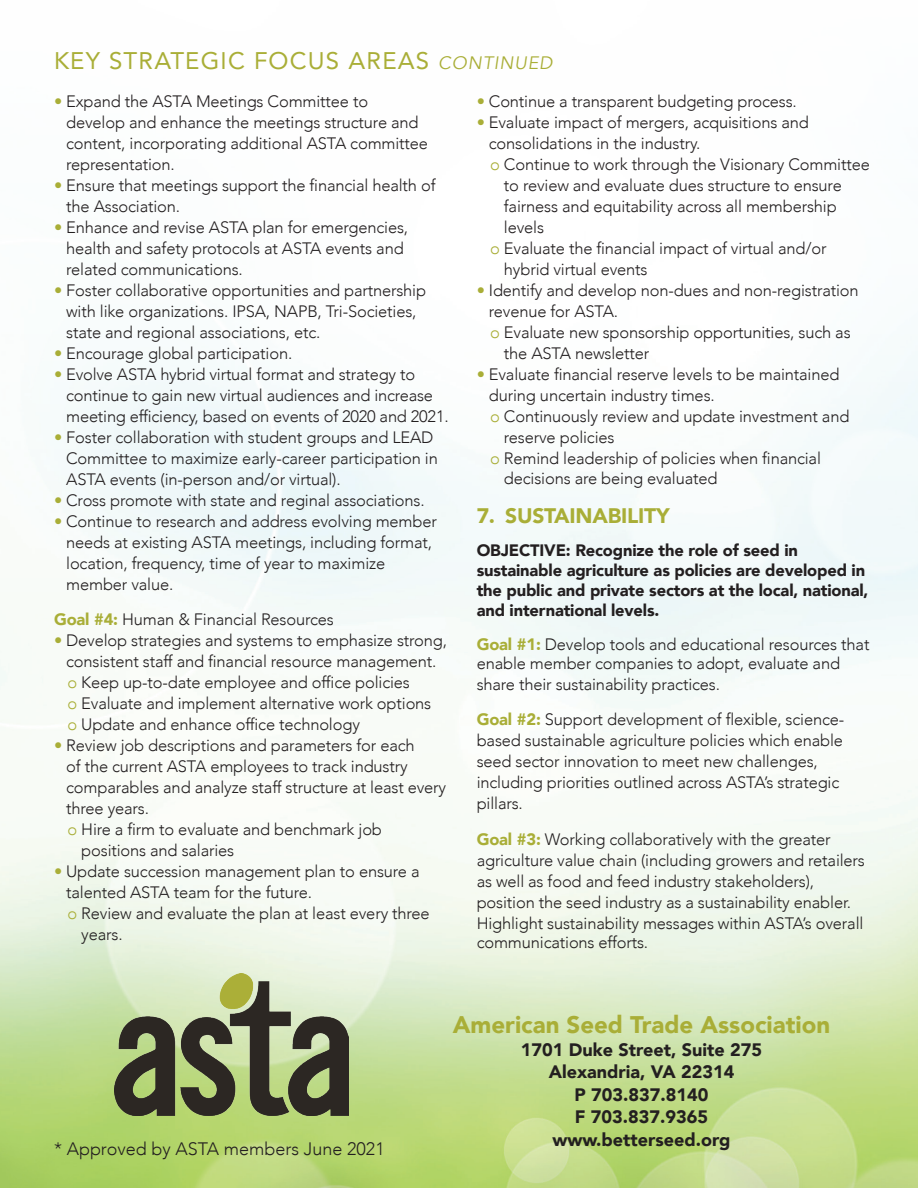
<style>
.page{position:relative;width:918px;height:1188px;background:#fff}
.page>*{position:absolute;margin:0;border:0;box-sizing:border-box;transform-origin:0 0}
.t1{font:24px "Avenir";letter-spacing:.05em;color:#a9ae37}
.t2{font:900 24px "Avenir";color:#a9ae37}
.t3{font:900 21px "Avenir";letter-spacing:-.01em;color:#a9ae37}
.t4{font:900 18px/22.5px "Avenir";color:#231f20;text-align:center}
.t5{font:300 18px "Avenir";color:#231f20}
.t6{font:300 16.5px/21px "Avenir";letter-spacing:-.01em;color:#231f20}
.t7{font:900 16.5px/19.8px "Avenir";letter-spacing:-.01em;color:#231f20}
.s1{font-style:italic;font-size:18px}
.s2{color:#a9ae37}
.s3{font-weight:900;color:#a9ae37}
</style>
<div class="page">
<img style="left:0;top:672px;width:918px;height:516px">
<img style="left:115px;top:974px;width:233px;height:141px">
<h1 class="t1" style="left:54px;top:41px;width:500px">KEY STRATEGIC FOCUS AREAS <span class="s1">CONTINUED</span></h1>
<p class="t6" style="left:66px;top:90px;width:363px;text-indent:-12px"><span class="s2">•</span> Expand the ASTA Meetings Committee to develop and enhance the meetings structure and content, incorporating additional ASTA committee representation.</p>
<p class="t6" style="left:66px;top:174px;width:371px;text-indent:-12px"><span class="s2">•</span> Ensure that meetings support the financial health of the Association.</p>
<p class="t6" style="left:66px;top:216px;width:343px;text-indent:-12px"><span class="s2">•</span> Enhance and revise ASTA plan for emergencies, health and safety protocols at ASTA events and related communications.</p>
<p class="t6" style="left:66px;top:279px;width:361px;text-indent:-12px"><span class="s2">•</span> Foster collaborative opportunities and partnership with like organizations. IPSA, NAPB, Tri-Societies, state and regional associations, etc.</p>
<p class="t6" style="left:54px;top:342px;width:240px"><span class="s2">•</span> Encourage global participation.</p>
<p class="t6" style="left:66px;top:363px;width:384px;text-indent:-12px"><span class="s2">•</span> Evolve ASTA hybrid virtual format and strategy to continue to gain new virtual audiences and increase meeting efficiency, based on events of 2020 and 2021.</p>
<p class="t6" style="left:66px;top:426px;width:373px;text-indent:-12px"><span class="s2">•</span> Foster collaboration with student groups and LEAD<br>Committee to maximize early-career participation in<br>ASTA events (in-person and/or virtual).</p>
<p class="t6" style="left:54px;top:489px;width:372px"><span class="s2">•</span> Cross promote with state and reginal associations.</p>
<p class="t6" style="left:66px;top:510px;width:372px;text-indent:-12px"><span class="s2">•</span> Continue to research and address evolving member needs at existing ASTA meetings, including format, location, frequency, time of year to maximize member value.</p>
<p class="t6" style="left:54px;top:608px;width:282px"><span class="s3">Goal #4:</span> Human &amp; Financial Resources</p>
<p class="t6" style="left:66px;top:629px;width:382px;text-indent:-12px"><span class="s2">•</span> Develop strategies and systems to emphasize strong, consistent staff and financial resource management. <span class="s2">o</span> Keep up-to-date employee and office policies<br><span class="s2">o</span> Evaluate and implement alternative work options<br><span class="s2">o</span> Update and enhance office technology</p>
<p class="t6" style="left:54px;top:735px;width:362px"><span class="s2">•</span> Review job descriptions and parameters for each</p>
<p class="t6" style="left:66px;top:756px;width:343px">of the current ASTA employees to track industry</p>
<p class="t6" style="left:66px;top:777px;width:382px">comparables and analyze staff structure at least every</p>
<p class="t6" style="left:66px;top:798px;width:84px">three years.</p>
<p class="t6" style="left:67px;top:819px;width:316px"><span class="s2">o</span> Hire a firm to evaluate and benchmark job</p>
<p class="t6" style="left:81px;top:840px;width:155px">positions and salaries</p>
<p class="t6" style="left:54px;top:861px;width:367px"><span class="s2">•</span> Update succession management plan to ensure a</p>
<p class="t6" style="left:66px;top:882px;width:247px">talented ASTA team for the future.</p>
<p class="t6" style="left:67px;top:903px;width:364px"><span class="s2">o</span> Review and evaluate the plan at least every three</p>
<p class="t6" style="left:81px;top:924px;width:43px">years.</p>
<p class="t6" style="left:477px;top:91px;width:322px"><span class="s2">•</span> Continue a transparent budgeting process.</p>
<p class="t6" style="left:477px;top:112px;width:334px"><span class="s2">•</span> Evaluate impact of mergers, acquisitions and</p>
<p class="t6" style="left:489px;top:133px;width:213px">consolidations in the industry.</p>
<p class="t6" style="left:490px;top:154px;width:381px"><span class="s2">o</span> Continue to work through the Visionary Committee</p>
<p class="t6" style="left:504px;top:175px;width:339px">to review and evaluate dues structure to ensure</p>
<p class="t6" style="left:504px;top:196px;width:334px">fairness and equitability across all membership</p>
<p class="t6" style="left:504px;top:217px;width:42px">levels</p>
<p class="t6" style="left:490px;top:238px;width:338px"><span class="s2">o</span> Evaluate the financial impact of virtual and/or</p>
<p class="t6" style="left:504px;top:259px;width:145px">hybrid virtual events</p>
<p class="t6" style="left:477px;top:280px;width:384px"><span class="s2">•</span> Identify and develop non-dues and non-registration</p>
<p class="t6" style="left:489px;top:301px;width:131px">revenue for ASTA.</p>
<p class="t6" style="left:490px;top:322px;width:362px"><span class="s2">o</span> Evaluate new sponsorship opportunities, such as</p>
<p class="t6" style="left:504px;top:343px;width:147px">the ASTA newsletter</p>
<p class="t6" style="left:477px;top:364px;width:364px"><span class="s2">•</span> Evaluate financial reserve levels to be maintained</p>
<p class="t6" style="left:489px;top:385px;width:227px">during uncertain industry times.</p>
<p class="t6" style="left:490px;top:406px;width:361px"><span class="s2">o</span> Continuously review and update investment and</p>
<p class="t6" style="left:504px;top:427px;width:112px">reserve policies</p>
<p class="t6" style="left:490px;top:448px;width:332px"><span class="s2">o</span> Remind leadership of policies when financial</p>
<p class="t6" style="left:504px;top:467px;width:215px">decisions are being evaluated</p>
<p class="t3" style="left:477px;top:497px;width:195px">7. SUSTAINABILITY</p>
<p class="t7" style="left:477px;top:540px;width:393px">OBJECTIVE: Recognize the role of seed in sustainable agriculture as policies are developed in the public and private sectors at the local, national, and international levels.</p>
<p class="t6" style="left:477px;top:634px;width:394px;line-height:20.4px"><span class="s3">Goal #1:</span> Develop tools and educational resources that enable member companies to adopt, evaluate and share their sustainability practices.</p>
<p class="t6" style="left:477px;top:709px;width:369px"><span class="s3">Goal #2:</span> Support development of flexible, science&shy;based sustainable agriculture policies which enable seed sector innovation to meet new challenges, including priorities outlined across ASTA’s strategic pillars.</p>
<p class="t6" style="left:477px;top:829px;width:390px"><span class="s3">Goal #3:</span> Working collaboratively with the greater agriculture value chain (including growers and retailers as well as food and feed industry stakeholders), position the seed industry as a sustainability enabler.<br>Highlight sustainability messages within ASTA’s overall communications efforts.</p>
<p class="t5" style="left:54px;top:1138px;width:332px">* Approved by ASTA members June 2021</p>
<h1 class="t2" style="left:453px;top:1005px;width:379px">American Seed Trade Association</h1>
<p class="t4" style="left:521px;top:1038px;width:243px">1701 Duke Street, Suite 275<br>Alexandria, VA 22314<br>P 703.837.8140<br>F 703.837.9365 www.betterseed.org</p>
</div>
